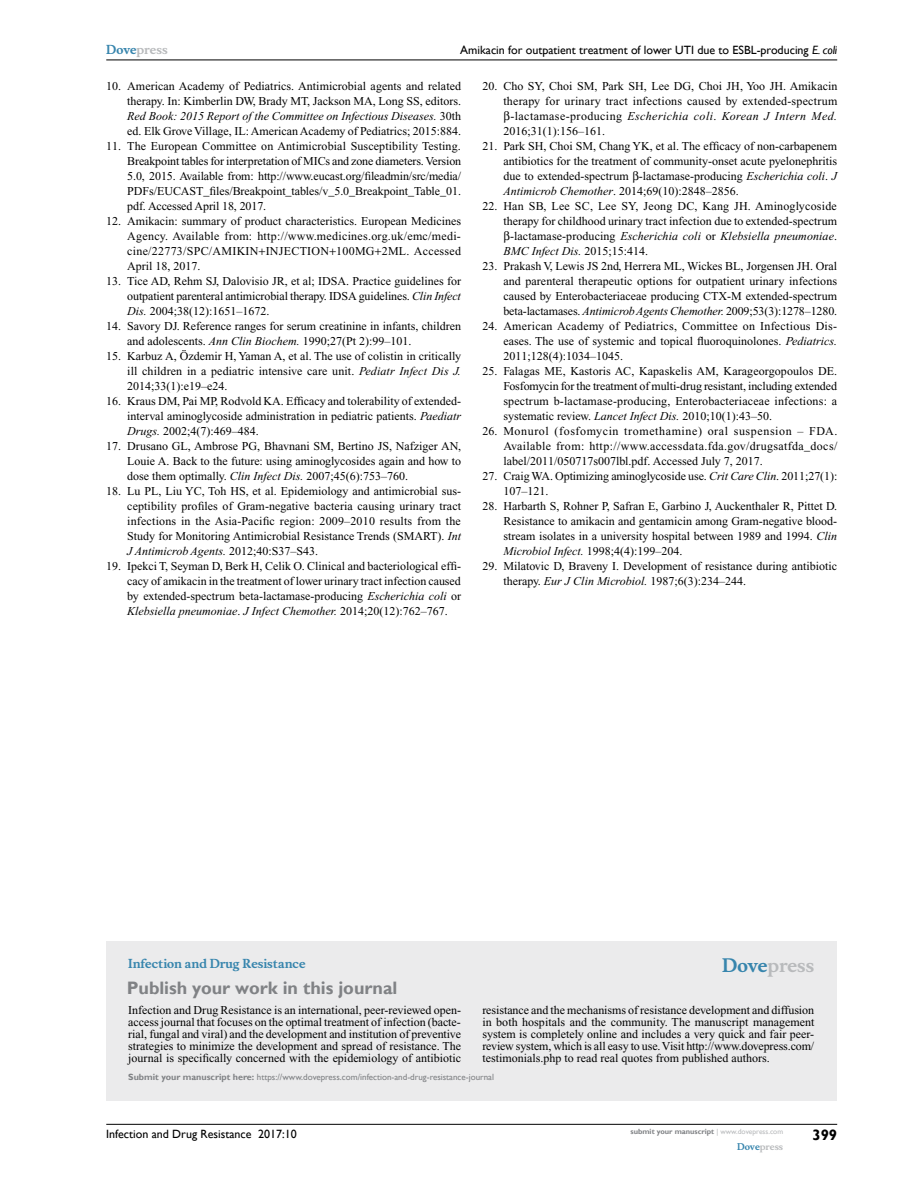
<style>
.page{position:relative;width:918px;height:1188px;background:#fff}
.page>*{position:absolute;margin:0;border:0;box-sizing:border-box;transform-origin:0 0}
.t1{font:700 18px "Gill Sans";color:#808285}
.t2{font:700 18px "Musee";color:#b8babc}
.t3{font:700 15px "Gill Sans";color:#000}
.t4{font:12px/15px "Times New Roman";color:#000;text-align:justify}
.t5{font:12px "Times New Roman";letter-spacing:.02em;color:#000}
.t6{font:12px "Gill Sans";color:#000}
.t7{font:italic 12px "Times New Roman";letter-spacing:.005em;color:#000}
.t8{font:italic 12px "Times New Roman";letter-spacing:.035em;color:#000}
.t9{font:700 12px "Musee";color:#3785ad}
.t10{font:700 12px "Musee";color:#b8babc}
.t11{font:9px "Gill Sans";color:#808285}
.t12{font:700 9px "Musee";color:#b8babc}
.t13{font:700 7.5px "Gill Sans";color:#808285}
.s1{color:#3785ad}
.s2{font-style:italic}
.s3{font-style:normal}
.s4{font-weight:700}
.s5{font-weight:400;color:#b8babc}
</style>
<div class="page">
<div style="left:106px;top:941px;width:731px;height:159px;background:#ebebec"></div>
<hr style="left:106px;top:1124px;width:731px;height:1px;background:#000">
<hr style="left:106px;top:60px;width:731px;height:1px;background:#000">
<p class="t10" style="left:106px;top:43px;width:63px"><span class="s1">Dove</span>press</p>
<p class="t6" style="left:460px;top:43px;width:378px">Amikacin for outpatient treatment of lower UTI due to ESBL-producing <span class="s2">E. coli</span></p>
<p class="t4" style="left:127px;top:79px;width:335px;text-indent:-21px">10. American Academy of Pediatrics. Antimicrobial agents and related therapy. In: Kimberlin DW, Brady MT, Jackson MA, Long SS, editors.<br><span class="s2">Red Book: 2015 Report of the Committee on Infectious Diseases.</span> 30th ed. Elk Grove Village, IL: American Academy of Pediatrics; 2015:884.</p>
<p class="t4" style="left:127px;top:139px;width:335px;text-indent:-21px">11. The European Committee on Antimicrobial Susceptibility Testing.<br>Breakpoint tables for interpretation of MICs and zone diameters. Version 5.0, 2015. Available from: http://www.eucast.org/fileadmin/src/media/ PDFs/EUCAST_files/Breakpoint_tables/v_5.0_Breakpoint_Table_01. pdf. Accessed April 18, 2017.</p>
<p class="t4" style="left:127px;top:214px;width:335px;text-indent:-21px">12. Amikacin: summary of product characteristics. European Medicines Agency. Available from: http://www.medicines.org.uk/emc/medi&shy;cine/22773/SPC/AMIKIN INJECTION 100MG 2ML. Accessed April 18, 2017.</p>
<p class="t4" style="left:127px;top:274px;width:335px;text-indent:-21px">13. Tice AD, Rehm SJ, Dalovisio JR, et al; IDSA. Practice guidelines for outpatient parenteral antimicrobial therapy. IDSA guidelines. <span class="s2">Clin Infect Dis.</span> 2004;38(12):1651–1672.</p>
<p class="t4" style="left:127px;top:319px;width:335px;text-indent:-21px">14. Savory DJ. Reference ranges for serum creatinine in infants, children and adolescents. <span class="s2">Ann Clin Biochem.</span> 1990;27(Pt 2):99–101.</p>
<p class="t4" style="left:127px;top:349px;width:335px;text-indent:-21px">15. Karbuz A, Özdemir H, Yaman A, et al. The use of colistin in critically ill children in a pediatric intensive care unit. <span class="s2">Pediatr Infect Dis J.<br></span>2014;33(1):e19–e24.</p>
<p class="t4" style="left:127px;top:394px;width:335px;text-indent:-21px">16. Kraus DM, Pai MP, Rodvold KA. Efficacy and tolerability of extended&shy;interval aminoglycoside administration in pediatric patients. <span class="s2">Paediatr Drugs.</span> 2002;4(7):469–484.</p>
<p class="t4" style="left:127px;top:439px;width:335px;text-indent:-21px">17. Drusano GL, Ambrose PG, Bhavnani SM, Bertino JS, Nafziger AN, Louie A. Back to the future: using aminoglycosides again and how to dose them optimally. <span class="s2">Clin Infect Dis.</span> 2007;45(6):753–760.</p>
<p class="t4" style="left:127px;top:484px;width:335px;text-indent:-21px">18. Lu PL, Liu YC, Toh HS, et al. Epidemiology and antimicrobial sus&shy;ceptibility profiles of Gram-negative bacteria causing urinary tract infections in the Asia-Pacific region: 2009–2010 results from the Study for Monitoring Antimicrobial Resistance Trends (SMART). <span class="s2">Int J Antimicrob Agents.</span> 2012;40:S37–S43.</p>
<p class="t4" style="left:127px;top:559px;width:335px;text-indent:-21px">19. Ipekci T, Seyman D, Berk H, Celik O. Clinical and bacteriological effi&shy;cacy of amikacin in the treatment of lower urinary tract infection caused by extended-spectrum beta-lactamase-producing <span class="s2">Escherichia coli</span> or <span class="s2">Klebsiella pneumoniae</span>. <span class="s2">J Infect Chemother.</span> 2014;20(12):762–767.</p>
<p class="t4" style="left:482px;top:79px;width:356px">20. Cho SY, Choi SM, Park SH, Lee DG, Choi JH, Yoo JH. Amikacin</p>
<p class="t5" style="left:503px;top:95px;width:335px">therapy for urinary tract infections caused by extended-spectrum</p>
<p class="t8" style="left:510px;top:110px;width:328px"><span class="s3">-lactamase-producing</span> Escherichia coli<span class="s3">.</span> Korean J Intern Med.</p>
<p class="t4" style="left:503px;top:124px;width:103px">2016;31(1):156–161.</p>
<p class="t4" style="left:503px;top:139px;width:335px;text-indent:-21px">21. Park SH, Choi SM, Chang YK, et al. The efficacy of non-carbapenem antibiotics for the treatment of community-onset acute pyelonephritis due to extended-spectrum -lactamase-producing <span class="s2">Escherichia coli</span>. <span class="s2">J Antimicrob Chemother</span>. 2014;69(10):2848–2856.</p>
<p class="t5" style="left:482px;top:200px;width:356px">22. Han SB, Lee SC, Lee SY, Jeong DC, Kang JH. Aminoglycoside</p>
<p class="t4" style="left:503px;top:214px;width:335px">therapy for childhood urinary tract infection due to extended-spectrum</p>
<p class="t7" style="left:510px;top:230px;width:329px"><span class="s3">-lactamase-producing</span> Escherichia coli <span class="s3">or</span> Klebsiella pneumoniae<span class="s3">.</span></p>
<p class="t7" style="left:503px;top:245px;width:146px">BMC Infect Dis. <span class="s3">2015;15:414.</span></p>
<p class="t4" style="left:503px;top:259px;width:335px;text-indent:-21px">23. Prakash V, Lewis JS 2nd, Herrera ML, Wickes BL, Jorgensen JH. Oral and parenteral therapeutic options for outpatient urinary infections caused by Enterobacteriaceae producing CTX-M extended-spectrum beta-lactamases. <span class="s2">Antimicrob Agents Chemother.</span> 2009;53(3):1278–1280.</p>
<p class="t4" style="left:503px;top:319px;width:335px;text-indent:-21px">24. American Academy of Pediatrics, Committee on Infectious Dis&shy;eases. The use of systemic and topical fluoroquinolones. <span class="s2">Pediatrics.<br></span>2011;128(4):1034–1045.</p>
<p class="t4" style="left:503px;top:364px;width:335px;text-indent:-21px">25. Falagas ME, Kastoris AC, Kapaskelis AM, Karageorgopoulos DE.<br>Fosfomycin for the treatment of multi-drug resistant, including extended spectrum b-lactamase-producing, Enterobacteriaceae infections: a systematic review. <span class="s2">Lancet Infect Dis.</span> 2010;10(1):43–50.</p>
<p class="t4" style="left:503px;top:424px;width:336px;text-indent:-21px">26. Monurol (fosfomycin tromethamine) oral suspension – FDA.<br>Available from: http://www.accessdata.fda.gov/drugsatfda_docs/ label/2011/050717s007lbl.pdf. Accessed July 7, 2017.</p>
<p class="t4" style="left:503px;top:469px;width:336px;text-indent:-21px">27. Craig WA. Optimizing aminoglycoside use. <span class="s2">Crit Care Clin</span>. 2011;27(1):<br>107–121.</p>
<p class="t4" style="left:503px;top:499px;width:335px;text-indent:-21px">28. Harbarth S, Rohner P, Safran E, Garbino J, Auckenthaler R, Pittet D.<br>Resistance to amikacin and gentamicin among Gram-negative blood&shy;stream isolates in a university hospital between 1989 and 1994. <span class="s2">Clin Microbiol Infect.</span> 1998;4(4):199–204.</p>
<p class="t4" style="left:503px;top:559px;width:335px;text-indent:-21px">29. Milatovic D, Braveny I. Development of resistance during antibiotic therapy. <span class="s2">Eur J Clin Microbiol.</span> 1987;6(3):234–244.</p>
<p class="t9" style="left:128px;top:956px;width:179px">Infection and Drug Resistance</p>
<h1 class="t1" style="left:127px;top:977px;width:272px">Publish your work in this journal</h1>
<h1 class="t2" style="left:722px;top:955px;width:94px"><span class="s1">Dove</span>press</h1>
<p class="t4" style="left:128px;top:1004px;width:334px;line-height:12px">Infection and Drug Resistance is an international, peer-reviewed open&shy;access journal that focuses on the optimal treatment of infection (bacte&shy;rial, fungal and viral) and the development and institution of preventive strategies to minimize the development and spread of resistance. The journal is specifically concerned with the epidemiology of antibiotic</p>
<p class="t4" style="left:482px;top:1004px;width:334px;line-height:12px">resistance and the mechanisms of resistance development and diffusion in both hospitals and the community. The manuscript management system is completely online and includes a very quick and fair peer&shy;review system, which is all easy to use. Visit http://www.dovepress.com/ testimonials.php to read real quotes from published authors.</p>
<p class="t11" style="left:128px;top:1072px;width:367px"><span class="s4">Submit your manuscript here:</span> https://www.dovepress.com/infection-and-drug-resistance-journal</p>
<p class="t6" style="left:106px;top:1127px;width:192px">Infection and Drug Resistance 2017:10</p>
<p class="t13" style="left:631px;top:1127px;width:154px">submit your manuscript <span class="s5">| www.dovepress.com</span></p>
<p class="t12" style="left:737px;top:1141px;width:48px"><span class="s1">Dove</span>press</p>
<p class="t3" style="left:812px;top:1126px;width:26px">399</p>
</div>
